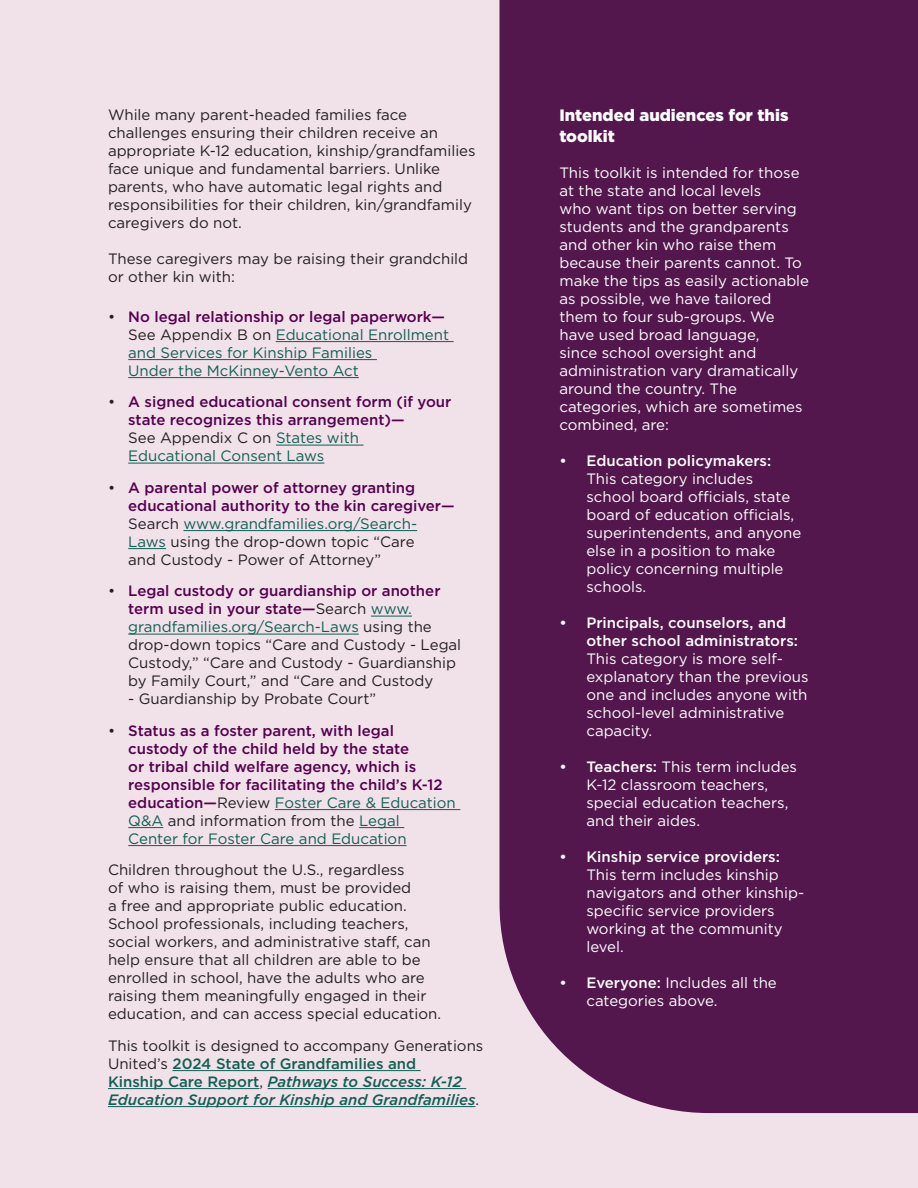
<style>
.page{position:relative;width:918px;height:1188px;background:#f1e2ea}
.page>*{position:absolute;margin:0;border:0;box-sizing:border-box;transform-origin:0 0}
.t1{font:900 16.5px/21px "Gotham";color:#fff}
.t2{font:15px/18px "Gotham";color:#fff}
.t3{font:15px/18px "Gotham";color:#231f20}
.t4{font:500 15px/18px "Gotham";color:#56004e}
.t5{font:italic 500 15px/18px "Gotham";color:#105f53}
.t6{font:15px/18px "Gotham";color:#105f53}
.s1{color:#231f20}
.s2{font-weight:500;color:#56004e}
.s3{font-weight:400;color:#231f20}
.s4{font-weight:400;color:#105f53}
.s5{color:#105f53}
.s6{font-weight:400;font-style:normal;color:#231f20}
.s7{font-style:normal}
.s8{font-weight:500}
</style>
<div class="page">
<div style="left:500px;top:0;width:418px;height:1113px;background:#53174e"></div>
<hr style="left:276px;top:341px;width:178px;height:1px;background:#105f53">
<hr style="left:128px;top:359px;width:249px;height:1px;background:#105f53">
<hr style="left:128px;top:377px;width:231px;height:1px;background:#105f53">
<hr style="left:276px;top:445px;width:88px;height:1px;background:#105f53">
<hr style="left:128px;top:463px;width:196px;height:1px;background:#105f53">
<hr style="left:183px;top:530px;width:234px;height:1px;background:#105f53">
<hr style="left:128px;top:548px;width:38px;height:1px;background:#105f53">
<hr style="left:371px;top:616px;width:41px;height:1px;background:#105f53">
<hr style="left:128px;top:634px;width:231px;height:1px;background:#105f53">
<hr style="left:275px;top:809px;width:185px;height:1px;background:#105f53">
<hr style="left:128px;top:827px;width:35px;height:1px;background:#105f53">
<hr style="left:359px;top:827px;width:45px;height:1px;background:#105f53">
<hr style="left:128px;top:845px;width:279px;height:1px;background:#105f53">
<hr style="left:172px;top:1070px;width:249px;height:1px;background:#105f53">
<hr style="left:108px;top:1088px;width:151px;height:1px;background:#105f53">
<hr style="left:268px;top:1088px;width:198px;height:1px;background:#105f53">
<hr style="left:108px;top:1106px;width:368px;height:1px;background:#105f53">
<p class="t3" style="left:108px;top:105px;width:369px">While many parent-headed families face challenges ensuring their children receive an appropriate K-12 education, kinship/grandfamilies face unique and fundamental barriers. Unlike parents, who have automatic legal rights and responsibilities for their children, kin/grandfamily caregivers do not.</p>
<p class="t3" style="left:108px;top:249px;width:362px">These caregivers may be raising their grandchild or other kin with:</p>
<p class="t6" style="left:128px;top:307px;width:322px;text-indent:-20px"><span class="s1">•</span> <span class="s2">No legal relationship or legal paperwork— </span><span class="s1">See Appendix B on</span> Educational Enrollment and Services for Kinship Families<br>Under the McKinney-Vento Act</p>
<p class="t4" style="left:128px;top:393px;width:325px;text-indent:-20px"><span class="s3">•</span> A signed educational consent form (if your state recognizes this arrangement)—<br><span class="s3">See Appendix C on</span> <span class="s4">States with<br>Educational Consent Laws</span></p>
<p class="t4" style="left:128px;top:478px;width:328px;text-indent:-20px"><span class="s3">•</span> A parental power of attorney granting educational authority to the kin caregiver— <span class="s3">Search</span> <span class="s4">www.grandfamilies.org/Search-Laws</span> <span class="s3">using the drop-down topic “Care<br>and Custody - Power of Attorney”</span></p>
<p class="t3" style="left:128px;top:581px;width:335px;text-indent:-20px">• <span class="s2">Legal custody or guardianship or another term used in your state—</span>Search <span class="s5">www. grandfamilies.org/Search-Laws</span> using the drop-down topics “Care and Custody - Legal Custody,” “Care and Custody - Guardianship by Family Court,” and “Care and Custody</p>
<p class="t3" style="left:128px;top:689px;width:250px">- Guardianship by Probate Court”</p>
<p class="t4" style="left:128px;top:721px;width:329px;text-indent:-20px"><span class="s3">•</span> Status as a foster parent, with legal custody of the child held by the state<br>or tribal child welfare agency, which is responsible for facilitating the child’s K-12 education—<span class="s3">Review</span> <span class="s4">Foster Care &amp; Education Q&amp;A</span> <span class="s3">and information from the</span> <span class="s4">Legal<br>Center for Foster Care and Education</span></p>
<p class="t3" style="left:108px;top:860px;width:335px">Children throughout the U.S., regardless<br>of who is raising them, must be provided<br>a free and appropriate public education.<br>School professionals, including teachers, social workers, and administrative staff, can help ensure that all children are able to be enrolled in school, have the adults who are raising them meaningfully engaged in their education, and can access special education.</p>
<p class="t5" style="left:108px;top:1036px;width:377px"><span class="s6">This toolkit is designed to accompany Generations United’s</span> <span class="s7">2024 State of Grandfamilies and<br>Kinship Care Report</span><span class="s6">,</span> Pathways to Success: K-12<br>Education Support for Kinship and Grandfamilies<span class="s6">.</span></p>
<p class="t1" style="left:559px;top:105px;width:231px">Intended audiences for this toolkit</p>
<p class="t2" style="left:559px;top:164px;width:251px">This toolkit is intended for those at the state and local levels<br>who want tips on better serving students and the grandparents and other kin who raise them because their parents cannot. To make the tips as easily actionable as possible, we have tailored them to four sub-groups. We have used broad language,<br>since school oversight and administration vary dramatically around the country. The categories, which are sometimes combined, are:</p>
<p class="t2" style="left:586px;top:452px;width:216px;text-indent:-27px"><span class="s8">• Education policymakers:<br></span>This category includes school board officials, state board of education officials, superintendents, and anyone else in a position to make policy concerning multiple schools.</p>
<p class="t2" style="left:586px;top:614px;width:224px;text-indent:-27px"><span class="s8">• Principals, counselors, and other school administrators:<br></span>This category is more self&shy;explanatory than the previous one and includes anyone with school-level administrative capacity.</p>
<p class="t2" style="left:586px;top:758px;width:212px;text-indent:-27px"><span class="s8">• Teachers:</span> This term includes<br>K-12 classroom teachers, special education teachers, and their aides.</p>
<p class="t2" style="left:586px;top:848px;width:219px;text-indent:-27px"><span class="s8">• Kinship service providers:<br></span>This term includes kinship navigators and other kinship&shy;specific service providers working at the community level.</p>
<p class="t2" style="left:586px;top:974px;width:192px;text-indent:-27px"><span class="s8">• Everyone:</span> Includes all the categories above.</p>
</div>
